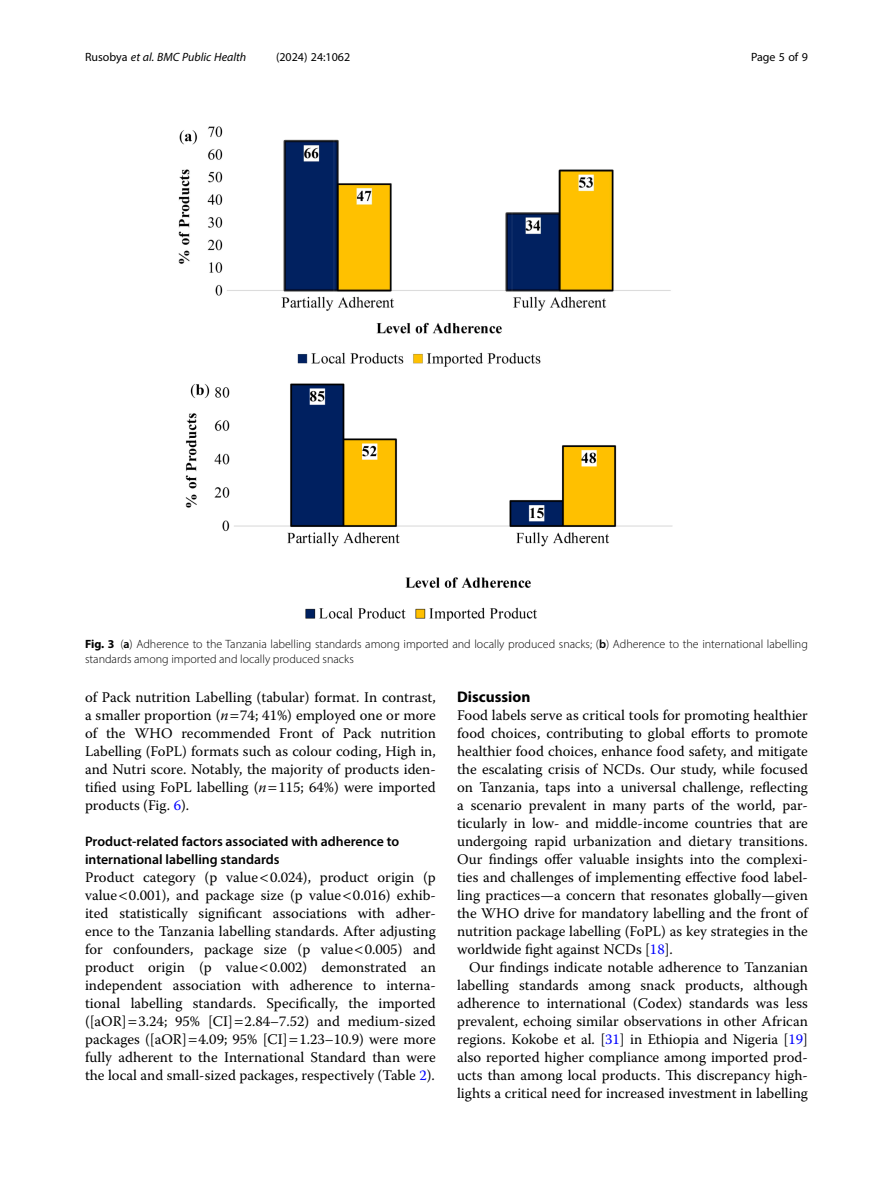
<style>
.page{position:relative;width:893px;height:1191px;background:#fff}
.page>*{position:absolute;margin:0;border:0;box-sizing:border-box;transform-origin:0 0}
.Head_1{font:700 15.45px "Myriad Pro";color:#000}
.Body_Text{font:14.7px/18px "Warnock Pro";color:#000;text-align:justify}
.Body_Text_Indent{font:14.7px/18px "Warnock Pro";color:#000;text-align:justify}
.Head_2{font:600 13.8px/18px "Myriad Pro";color:#000}
.Figure_Caption{font:300 12px/15px "Myriad Pro";color:#000}
.t1{font:italic 12px "Myriad Pro";color:#000}
.t2{font:12px "Myriad Pro";color:#000}
.s1{font-style:normal}
.s2{font-weight:700}
.s3{font-weight:600}
.s4{font-style:italic}
.s5{color:#00f}
</style>
<div class="page">
<img style="left:179px;top:126px;width:494px;height:495px">
<p class="t1" style="left:85px;top:50px;width:163px"><span class="s1">Rusobya</span> et al. BMC Public Health</p>
<p class="t2" style="left:276px;top:50px;width:76px">(2024) 24:1062</p>
<p class="t2" style="left:751px;top:50px;width:58px">Page 5 of 9</p>
<p class="Figure_Caption" style="left:85px;top:636px;width:724px"><span class="s2">Fig. 3</span> (<span class="s3">a</span>) Adherence to the Tanzania labelling standards among imported and locally produced snacks; (<span class="s3">b</span>) Adherence to the international labelling standards among imported and locally produced snacks</p>
<p class="Body_Text" style="left:85px;top:688px;width:352px">of Pack nutrition Labelling (tabular) format. In contrast, a smaller proportion (<span class="s4">n</span> 74; 41%) employed one or more of the WHO recommended Front of Pack nutrition Labelling (FoPL) formats such as colour coding, High in, and Nutri score. Notably, the majority of products iden&shy;tified using FoPL labelling (<span class="s4">n</span> 115; 64%) were imported products (Fig. <span class="s5">6</span>).</p>
<p class="Head_2" style="left:85px;top:832px;width:316px">Product-related factors associated with adherence to international labelling standards</p>
<p class="Body_Text" style="left:85px;top:868px;width:352px">Product category (p value 0.024), product origin (p value 0.001), and package size (p value 0.016) exhib&shy;ited statistically significant associations with adher&shy;ence to the Tanzania labelling standards. After adjusting for confounders, package size (p value 0.005) and product origin (p value 0.002) demonstrated an independent association with adherence to interna&shy;tional labelling standards. Specifically, the imported ([aOR] 3.24; 95% [CI] 2.84–7.52) and medium-sized packages ([aOR] 4.09; 95% [CI] 1.23–10.9) were more fully adherent to the International Standard than were the local and small-sized packages, respectively (Table <span class="s5">2</span>).</p>
<p class="Head_1" style="left:457px;top:687px;width:75px">Discussion</p>
<p class="Body_Text" style="left:457px;top:706px;width:352px">Food labels serve as critical tools for promoting healthier food choices, contributing to global efforts to promote healthier food choices, enhance food safety, and mitigate the escalating crisis of NCDs. Our study, while focused on Tanzania, taps into a universal challenge, reflecting a scenario prevalent in many parts of the world, par&shy;ticularly in low- and middle-income countries that are undergoing rapid urbanization and dietary transitions.<br>Our findings offer valuable insights into the complexi&shy;ties and challenges of implementing effective food label&shy;ling practices—a concern that resonates globally—given the WHO drive for mandatory labelling and the front of nutrition package labelling (FoPL) as key strategies in the worldwide fight against NCDs [<span class="s5">18</span>].</p>
<p class="Body_Text_Indent" style="left:457px;top:958px;width:352px;text-indent:12px">Our findings indicate notable adherence to Tanzanian labelling standards among snack products, although adherence to international (Codex) standards was less prevalent, echoing similar observations in other African regions. Kokobe et al. [<span class="s5">31</span>] in Ethiopia and Nigeria [<span class="s5">19</span>] also reported higher compliance among imported prod&shy;ucts than among local products. This discrepancy high&shy;lights a critical need for increased investment in labelling</p>
</div>
